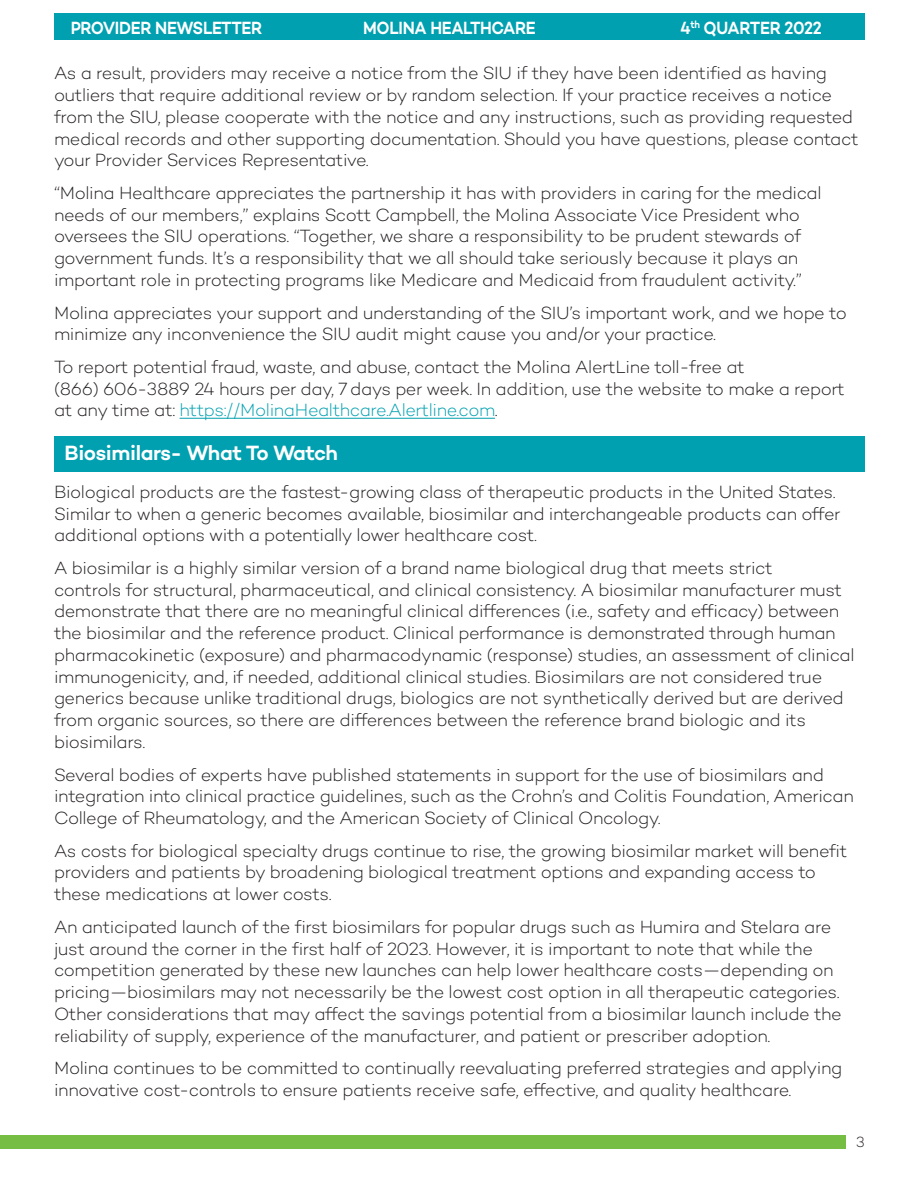
<style>
.page{position:relative;width:919px;height:1189px;background:#fff}
.page>*{position:absolute;margin:0;border:0;box-sizing:border-box;transform-origin:0 0}
.t1{font:600 21px "Campton";letter-spacing:-.02em;color:#fff}
.t2{font:300 18px/21.8px "Campton";letter-spacing:-.025em;color:#231f20}
.t3{font:600 18px "Campton";letter-spacing:-.02em;color:#fff;scale:.9 1}
.t4{font:300 15px "Campton";color:#231f20}
.s1{color:#00a0b0}
</style>
<div class="page">
<div style="left:0;top:1134px;width:845px;height:14px;background:#75bd43"></div>
<div style="left:54px;top:14px;width:810px;height:26px;background:#00a0b0"></div>
<hr style="left:179px;top:417px;width:315px;height:1px;background:#00a0b0">
<div style="left:54px;top:436px;width:810px;height:35px;background:#00a0b0"></div>
<p class="t3" style="left:71px;top:17px;width:214px">PROVIDER NEWSLETTER</p>
<p class="t3" style="left:363px;top:17px;width:193px">MOLINA HEALTHCARE</p>
<p class="t3" style="left:680px;top:17px;width:158px">4<sup>th</sup> QUARTER 2022</p>
<p class="t2" style="left:54px;top:62px;width:805px">As a result, providers may receive a notice from the SIU if they have been identified as having outliers that require additional review or by random selection. If your practice receives a notice from the SIU, please cooperate with the notice and any instructions, such as providing requested medical records and other supporting documentation. Should you have questions, please contact your Provider Services Representative.</p>
<p class="t2" style="left:54px;top:181px;width:768px">“Molina Healthcare appreciates the partnership it has with providers in caring for the medical needs of our members,” explains Scott Campbell, the Molina Associate Vice President who oversees the SIU operations. “Together, we share a responsibility to be prudent stewards of government funds. It’s a responsibility that we all should take seriously because it plays an important role in protecting programs like Medicare and Medicaid from fraudulent activity.”</p>
<p class="t2" style="left:54px;top:301px;width:793px">Molina appreciates your support and understanding of the SIU’s important work, and we hope to minimize any inconvenience the SIU audit might cause you and/or your practice.</p>
<p class="t2" style="left:54px;top:355px;width:792px">To report potential fraud, waste, and abuse, contact the Molina AlertLine toll-free at<br>(866) 606-3889 24 hours per day, 7 days per week. In addition, use the website to make a report at any time at: <span class="s1">https://MolinaHealthcare.Alertline.com</span>.</p>
<h2 class="t1" style="left:65px;top:439px;width:275px">Biosimilars- What To Watch</h2>
<p class="t2" style="left:54px;top:480px;width:787px">Biological products are the fastest-growing class of therapeutic products in the United States.<br>Similar to when a generic becomes available, biosimilar and interchangeable products can offer additional options with a potentially lower healthcare cost.</p>
<p class="t2" style="left:54px;top:556px;width:801px">A biosimilar is a highly similar version of a brand name biological drug that meets strict<br>controls for structural, pharmaceutical, and clinical consistency. A biosimilar manufacturer must demonstrate that there are no meaningful clinical differences (i.e., safety and efficacy) between the biosimilar and the reference product. Clinical performance is demonstrated through human pharmacokinetic (exposure) and pharmacodynamic (response) studies, an assessment of clinical immunogenicity, and, if needed, additional clinical studies. Biosimilars are not considered true generics because unlike traditional drugs, biologics are not synthetically derived but are derived from organic sources, so there are differences between the reference brand biologic and its biosimilars.</p>
<p class="t2" style="left:54px;top:763px;width:800px">Several bodies of experts have published statements in support for the use of biosimilars and integration into clinical practice guidelines, such as the Crohn’s and Colitis Foundation, American<br>College of Rheumatology, and the American Society of Clinical Oncology.</p>
<p class="t2" style="left:54px;top:839px;width:794px">As costs for biological specialty drugs continue to rise, the growing biosimilar market will benefit providers and patients by broadening biological treatment options and expanding access to these medications at lower costs.</p>
<p class="t2" style="left:54px;top:915px;width:788px">An anticipated launch of the first biosimilars for popular drugs such as Humira and Stelara are just around the corner in the first half of 2023. However, it is important to note that while the competition generated by these new launches can help lower healthcare costs—depending on pricing—biosimilars may not necessarily be the lowest cost option in all therapeutic categories.<br>Other considerations that may affect the savings potential from a biosimilar launch include the reliability of supply, experience of the manufacturer, and patient or prescriber adoption.</p>
<p class="t2" style="left:54px;top:1056px;width:789px">Molina continues to be committed to continually reevaluating preferred strategies and applying innovative cost-controls to ensure patients receive safe, effective, and quality healthcare.</p>
<p class="t4" style="left:855px;top:1132px;width:10px">3</p>
</div>
